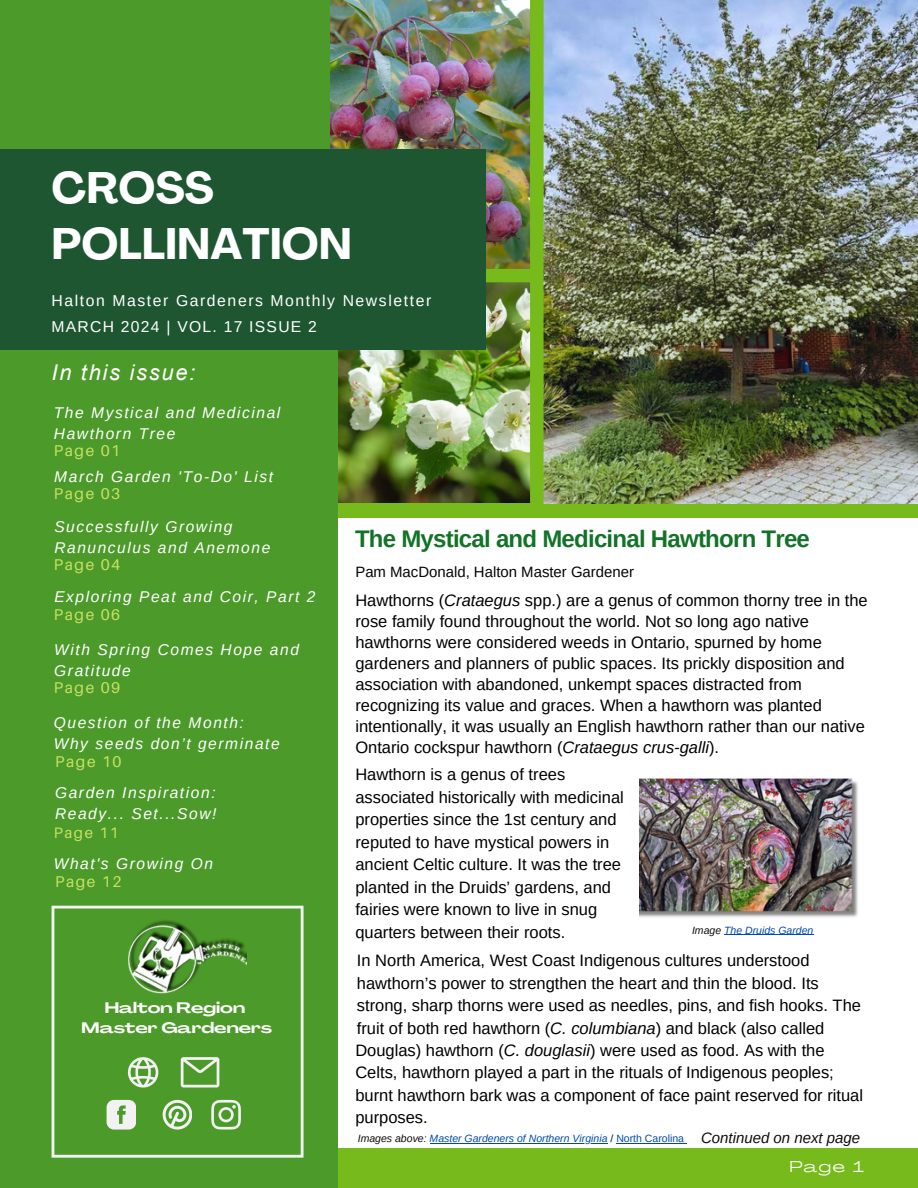
<style>
.page{position:relative;width:918px;height:1188px;background:#fff}
.page>*{position:absolute;margin:0;border:0;box-sizing:border-box;transform-origin:0 0}
.t1{font:700 43.5px/56.2px "Agrandir";color:#fff}
.t2{font:700 24px "Arimo";letter-spacing:-.03em;color:#127328}
.t3{font:italic 21.75px "Arial";letter-spacing:.08em;color:#fff}
.t4{font:16.5px/22.5px "Arimo";color:#000}
.t5{font:15.75px "Arimo";letter-spacing:.1em;color:#fff}
.t6{font:15.75px "Arimo";letter-spacing:.08em;color:#fff}
.t7{font:italic 15.6px/21.3px "Arimo";letter-spacing:.1em;color:#fff}
.t8{font:15.6px "Aileron";letter-spacing:.1em;color:#c9e265}
.t9{font:15.6px "Agrandir Grand";color:#fff}
.t10{font:15.15px "Aileron";letter-spacing:.1em;color:#c9e265}
.t11{font:15px "Arimo";color:#070404}
.t12{font:700 15px/20.2px "Agrandir Grand";color:#fff;text-align:center}
.t13{font:italic 15px "Arimo";color:#0d0e0d}
.t14{font:italic 10.5px "Arimo";color:#004aad}
.s1{font-style:italic}
.s2{color:#0d0e0d}
.s3{font-style:normal;color:#0d0e0d}
.s4{font-style:normal}
</style>
<div class="page">
<img style="left:338px;top:282px;width:192px;height:222px">
<div style="left:187px;top:504px;width:731px;height:13px;background:#76ba1b"></div>
<div style="left:0;top:1148px;width:918px;height:40px;background:#76ba1b"></div>
<div style="left:0;top:0;width:338px;height:1188px;background:#4c9a2a"></div>
<img style="left:331px;top:0;width:199px;height:269px">
<div style="left:243px;top:269px;width:294px;height:13px;background:#76ba1b"></div>
<div style="left:0;top:149px;width:486px;height:200px;background:#1e5631"></div>
<img style="left:544px;top:0;width:374px;height:504px">
<div style="left:530px;top:0;width:14px;height:504px;background:#76ba1b"></div>
<img style="left:639px;top:778px;width:219px;height:139px">
<svg style="left:52px;top:906px;width:252px;height:252px"></svg>
<img style="left:126px;top:905px;width:120px;height:98px">
<svg style="left:181px;top:1057px;width:38px;height:30px"></svg>
<svg style="left:107px;top:1100px;width:29px;height:29px"></svg>
<svg style="left:211px;top:1100px;width:30px;height:29px"></svg>
<svg style="left:128px;top:1057px;width:30px;height:30px"></svg>
<svg style="left:163px;top:1100px;width:29px;height:29px"></svg>
<hr style="left:724px;top:934px;width:89px;height:1px;background:#004aad">
<hr style="left:430px;top:1143px;width:178px;height:1px;background:#004aad">
<hr style="left:616px;top:1143px;width:68px;height:1px;background:#004aad">
<h6 class="t1" style="left:52px;top:164px;width:302px">CROSS<br>POLLINATION</h6>
<h6 class="t5" style="left:52px;top:291px;width:381px">Halton Master Gardeners Monthly Newsletter</h6>
<h6 class="t6" style="left:52px;top:318px;width:267px">MARCH 2024 | VOL. 17 ISSUE 2</h6>
<h6 class="t3" style="left:52px;top:360px;width:145px">In this issue:</h6>
<h6 class="t7" style="left:54px;top:402px;width:228px">The Mystical and Medicinal<br>Hawthorn Tree</h6>
<h6 class="t8" style="left:54px;top:441px;width:68px">Page 01</h6>
<p class="t7" style="left:54px;top:466px;width:220px">March Garden 'To-Do' List</p>
<p class="t8" style="left:54px;top:484px;width:68px">Page 03</p>
<h6 class="t7" style="left:54px;top:516px;width:218px">Successfully Growing<br>Ranunculus and Anemone</h6>
<p class="t8" style="left:54px;top:555px;width:68px">Page 04</p>
<p class="t7" style="left:54px;top:586px;width:263px">Exploring Peat and Coir, Part 2</p>
<h6 class="t8" style="left:54px;top:604px;width:68px">Page 06</h6>
<p class="t7" style="left:54px;top:639px;width:246px">With Spring Comes Hope and<br>Gratitude</p>
<h5 class="t8" style="left:54px;top:678px;width:68px">Page 09</h5>
<p class="t7" style="left:54px;top:712px;width:227px">Question of the Month:<br>Why seeds don’t germinate</p>
<h1 class="t8" style="left:55px;top:752px;width:68px">Page 10</h1>
<p class="t7" style="left:55px;top:782px;width:163px">Garden Inspiration:<br>Ready... Set...Sow!</p>
<p class="t10" style="left:54px;top:824px;width:66px">Page 11</p>
<p class="t7" style="left:54px;top:853px;width:161px">What's Growing On</p>
<p class="t8" style="left:55px;top:872px;width:68px">Page 12</p>
<h6 class="t12" style="left:82px;top:999px;width:192px">Halton Region<br>Master Gardeners</h6>
<h6 class="t2" style="left:355px;top:525px;width:456px">The Mystical and Medicinal Hawthorn Tree</h6>
<h6 class="t11" style="left:355px;top:563px;width:280px">Pam MacDonald, Halton Master Gardener</h6>
<h6 class="t4" style="left:355px;top:590px;width:514px;line-height:21px">Hawthorns (<span class="s1">Crataegus</span> spp.) are a genus of common thorny tree in the rose family found throughout the world. Not so long ago native hawthorns were considered weeds in Ontario, spurned by home gardeners and planners of public spaces. Its prickly disposition and association with abandoned, unkempt spaces distracted from recognizing its value and graces. When a hawthorn was planted intentionally, it was usually an English hawthorn rather than our native Ontario cockspur hawthorn (<span class="s1">Crataegus crus-galli</span>).</h6>
<h2 class="t4" style="left:355px;top:763px;width:270px">Hawthorn is a genus of trees associated historically with medicinal properties since the 1st century and reputed to have mystical powers in ancient Celtic culture. It was the tree planted in the Druids’ gardens, and fairies were known to live in snug quarters between their roots.</h2>
<p class="t14" style="left:692px;top:924px;width:123px"><span class="s2">Image</span> The Druids Garden</p>
<p class="t4" style="left:357px;top:949px;width:506px">In North America, West Coast Indigenous cultures understood hawthorn’s power to strengthen the heart and thin the blood. Its strong, sharp thorns were used as needles, pins, and fish hooks. The fruit of both red hawthorn (<span class="s1">C. columbiana</span>) and black (also called</p>
<h4 class="t4" style="left:355px;top:1039px;width:509px">Douglas) hawthorn (<span class="s1">C. douglasii</span>) were used as food. As with the Celts, hawthorn played a part in the rituals of Indigenous peoples; burnt hawthorn bark was a component of face paint reserved for ritual purposes.</h4>
<h6 class="t14" style="left:358px;top:1132px;width:328px"><span class="s2">Images above:</span> Master Gardeners of Northern Virginia <span class="s3">/</span> <span class="s4">North Carolina</span></h6>
<h6 class="t13" style="left:701px;top:1129px;width:161px">Continued on next page</h6>
<h6 class="t9" style="left:790px;top:1160px;width:76px">Page 1</h6>
</div>
